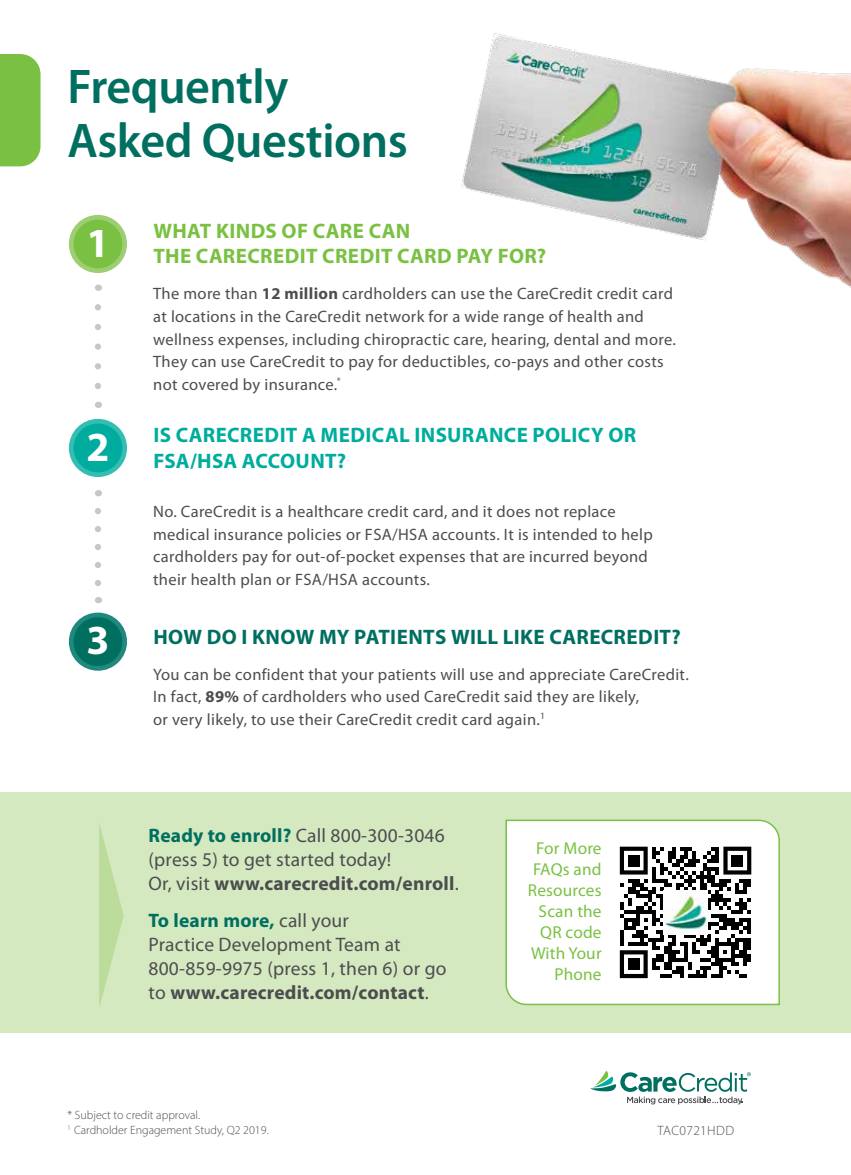
<style>
.page{position:relative;width:851px;height:1175px;background:#fff}
.page>*{position:absolute;margin:0;border:0;box-sizing:border-box;transform-origin:0 0}
.t1{font:600 48.9px/54px "Myriad Pro";letter-spacing:-.01em;color:#006f60}
.t2{font:700 41.4px "Myriad Pro";color:#fff}
.t3{font:700 21px/25.5px "Myriad Pro";letter-spacing:.015em;color:#00ac9d}
.t4{font:700 21px/25.5px "Myriad Pro";letter-spacing:.02em;color:#7ac143}
.t5{font:700 21px "Myriad Pro";letter-spacing:.02em;color:#006f60}
.t6{font:19.5px/24px "Myriad Pro";letter-spacing:.01em;color:#4d4d4f}
.t7{font:17.25px/21px "Myriad Pro";letter-spacing:.01em;color:#7ac143;text-align:right}
.t8{font:16.5px/22.5px "Myriad Pro";letter-spacing:.02em;color:#4d4d4f}
.t9{font:300 13.5px "Myriad Pro";letter-spacing:.03em;color:#4d4d4f}
.t10{font:300 12px/15px "Myriad Pro";color:#4d4d4f}
.s1{font-weight:700}
.s2{font-weight:700;color:#006f60}
</style>
<div class="page">
<div style="left:0;top:792px;width:850px;height:240px;background:#d5e9c1"></div>
<svg style="left:505px;top:819px;width:275px;height:187px;background:#f7fbf5"></svg>
<img style="left:461px;top:33px;width:389px;height:254px">
<div style="left:0;top:54px;width:40px;height:112px;background:#7ac143"></div>
<svg style="left:95px;top:307px;width:6px;height:82px"></svg>
<svg style="left:95px;top:511px;width:6px;height:75px"></svg>
<div style="left:71px;top:217px;width:54px;height:54px;background:#7ac143;border-radius:50%"></div>
<div style="left:69px;top:215px;width:58px;height:58px;border:5px solid #9ece72;border-radius:50%"></div>
<div style="left:71px;top:421px;width:54px;height:53px;background:#00ac9d;border-radius:50%"></div>
<div style="left:69px;top:419px;width:58px;height:58px;border:5px solid #33bdb3;border-radius:50%"></div>
<div style="left:71px;top:615px;width:54px;height:53px;background:#006f60;border-radius:50%"></div>
<div style="left:69px;top:612px;width:58px;height:58px;border:5px solid #1f897f;border-radius:50%"></div>
<svg style="left:590px;top:1071px;width:161px;height:33px"></svg>
<div style="left:612px;top:838px;width:147px;height:148px;background:#fff"></div>
<svg style="left:619px;top:846px;width:132px;height:132px"></svg>
<div style="left:627px;top:854px;width:12px;height:12px;background:#000"></div>
<div style="left:731px;top:854px;width:12px;height:12px;background:#000"></div>
<div style="left:627px;top:958px;width:12px;height:12px;background:#000"></div>
<img style="left:663px;top:890px;width:44px;height:44px">
<svg style="left:99px;top:824px;width:25px;height:183px"></svg>
<h1 class="t1" style="left:68px;top:58px;width:342px">Frequently<br>Asked Questions</h1>
<h2 class="t2" style="left:86px;top:215px;width:25px">1</h2>
<h2 class="t2" style="left:86px;top:419px;width:25px">2</h2>
<h2 class="t2" style="left:86px;top:613px;width:25px">3</h2>
<p class="t4" style="left:153px;top:217px;width:394px">WHAT KINDS OF CARE CAN<br>THE CARECREDIT CREDIT CARD PAY FOR?</p>
<p class="t8" style="left:153px;top:282px;width:524px">The more than <span class="s1">12 million</span> cardholders can use the CareCredit credit card at locations in the CareCredit network for a wide range of health and wellness expenses, including chiropractic care, hearing, dental and more.<br>They can use CareCredit to pay for deductibles, co-pays and other costs not covered by insurance.<sup>*</sup></p>
<p class="t3" style="left:153px;top:421px;width:484px">IS CARECREDIT A MEDICAL INSURANCE POLICY OR<br>FSA/HSA ACCOUNT?</p>
<p class="t8" style="left:153px;top:500px;width:501px">No. CareCredit is a healthcare credit card, and it does not replace medical insurance policies or FSA/HSA accounts. It is intended to help cardholders pay for out-of-pocket expenses that are incurred beyond their health plan or FSA/HSA accounts.</p>
<p class="t5" style="left:153px;top:623px;width:528px">HOW DO I KNOW MY PATIENTS WILL LIKE CARECREDIT?</p>
<p class="t8" style="left:153px;top:663px;width:537px">You can be confident that your patients will use and appreciate CareCredit.<br>In fact, <span class="s1">89%</span> of cardholders who used CareCredit said they are likely,<br>or very likely, to use their CareCredit credit card again.<sup>1</sup></p>
<p class="t6" style="left:148px;top:823px;width:312px"><span class="s2">Ready to enroll?</span> Call 800-300-3046 (press 5) to get started today!<br>Or, visit <span class="s1">www.carecredit.com/enroll</span>.</p>
<p class="t6" style="left:148px;top:908px;width:299px"><span class="s2">To learn more,</span> call your<br>Practice Development Team at<br>800-859-9975 (press 1, then 6) or go to <span class="s1">www.carecredit.com/contact</span>.</p>
<p class="t7" style="left:528px;top:837px;width:75px">For More<br>FAQs and<br>Resources<br>Scan the<br>QR code<br>With Your<br>Phone</p>
<p class="t10" style="left:68px;top:1107px;width:203px">* Subject to credit approval.<br><sup>1</sup> Cardholder Engagement Study, Q2 2019.</p>
<p class="t9" style="left:657px;top:1121px;width:78px">TAC0721HDD</p>
</div>
